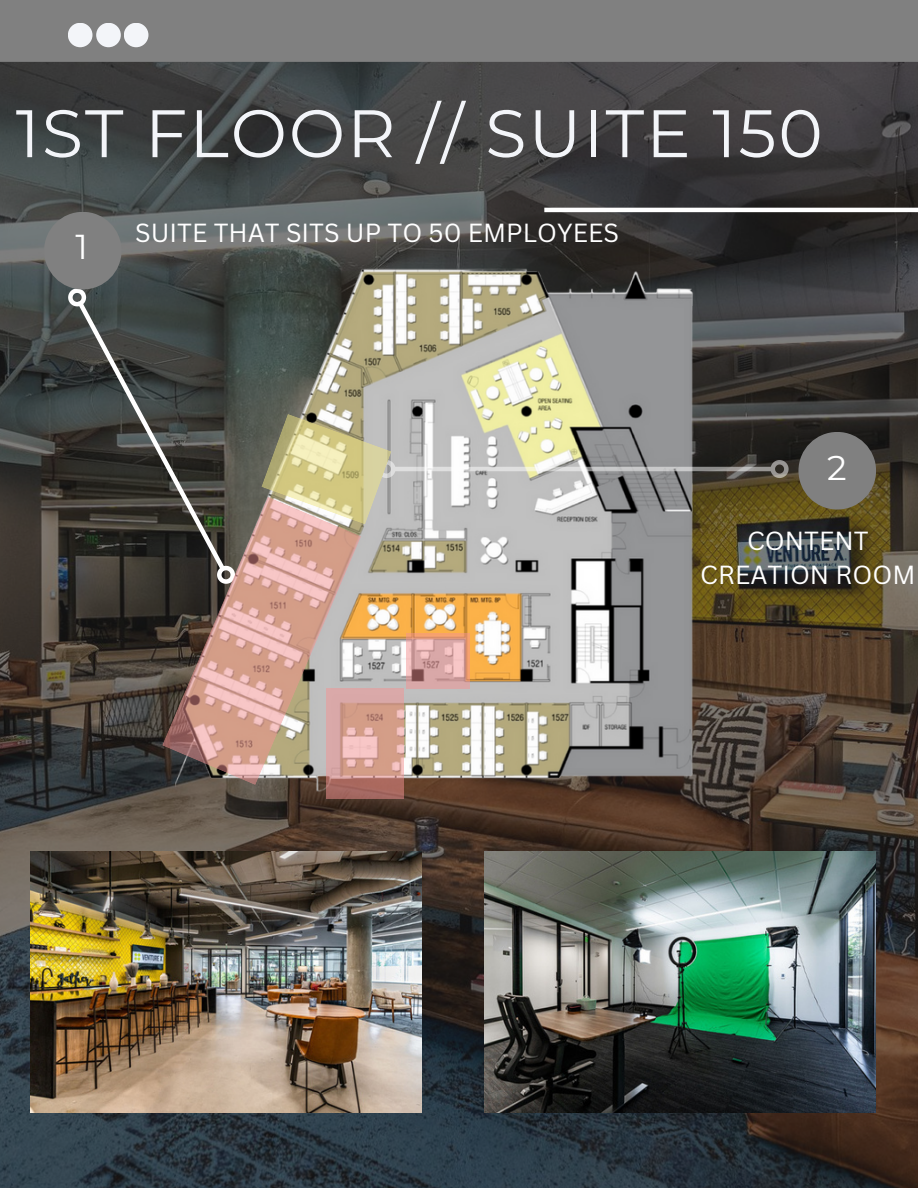
<style>
.page{position:relative;width:918px;height:1188px;background:#fff}
.page>*{position:absolute;margin:0;border:0;box-sizing:border-box;transform-origin:0 0}
.t1{font:67.05px "Montserrat";letter-spacing:.03em;color:#f3f5f9}
.t2{font:34.5px "Montserrat";color:#fff}
.t3{font:25.5px/33.8px "Canva Sans";color:#fff;text-align:center}
</style>
<div class="page">
<img style="left:0;top:62px;width:918px;height:1126px">
<div style="left:0;top:0;width:918px;height:62px;background:#808080"></div>
<img style="left:30px;top:852px;width:392px;height:261px">
<img style="left:484px;top:852px;width:392px;height:261px">
<div style="left:68px;top:23px;width:25px;height:24px;background:#f3f5f9;border-radius:50%"></div>
<div style="left:96px;top:23px;width:25px;height:24px;background:#f3f5f9;border-radius:50%"></div>
<div style="left:124px;top:23px;width:24px;height:24px;background:#f3f5f9;border-radius:50%"></div>
<svg style="left:65px;top:285px;width:111px;height:302px"></svg>
<div style="left:44px;top:212px;width:78px;height:77px;background:#808080;border-radius:50%"></div>
<hr style="left:544px;top:208px;width:374px;height:4px;background:#fff">
<div style="left:798px;top:432px;width:78px;height:78px;background:#808080;border-radius:50%"></div>
<img style="left:176px;top:210px;width:520px;height:591px">
<svg style="left:399px;top:467px;width:368px;height:4px"></svg>
<svg style="left:767px;top:457px;width:25px;height:24px"></svg>
<svg style="left:406px;top:633px;width:63px;height:56px"></svg>
<svg style="left:162px;top:497px;width:199px;height:288px"></svg>
<svg style="left:326px;top:688px;width:78px;height:110px"></svg>
<svg style="left:261px;top:414px;width:138px;height:111px"></svg>
<h1 class="t1" style="left:16px;top:92px;width:809px">1ST FLOOR // SUITE 150</h1>
<h2 class="t2" style="left:75px;top:226px;width:14px">1</h2>
<p class="t3" style="left:135px;top:216px;width:485px">SUITE THAT SITS UP TO 50 EMPLOYEES</p>
<h2 class="t2" style="left:827px;top:447px;width:21px">2</h2>
<p class="t3" style="left:700px;top:524px;width:217px">CONTENT<br>CREATION ROOM</p>
</div>
